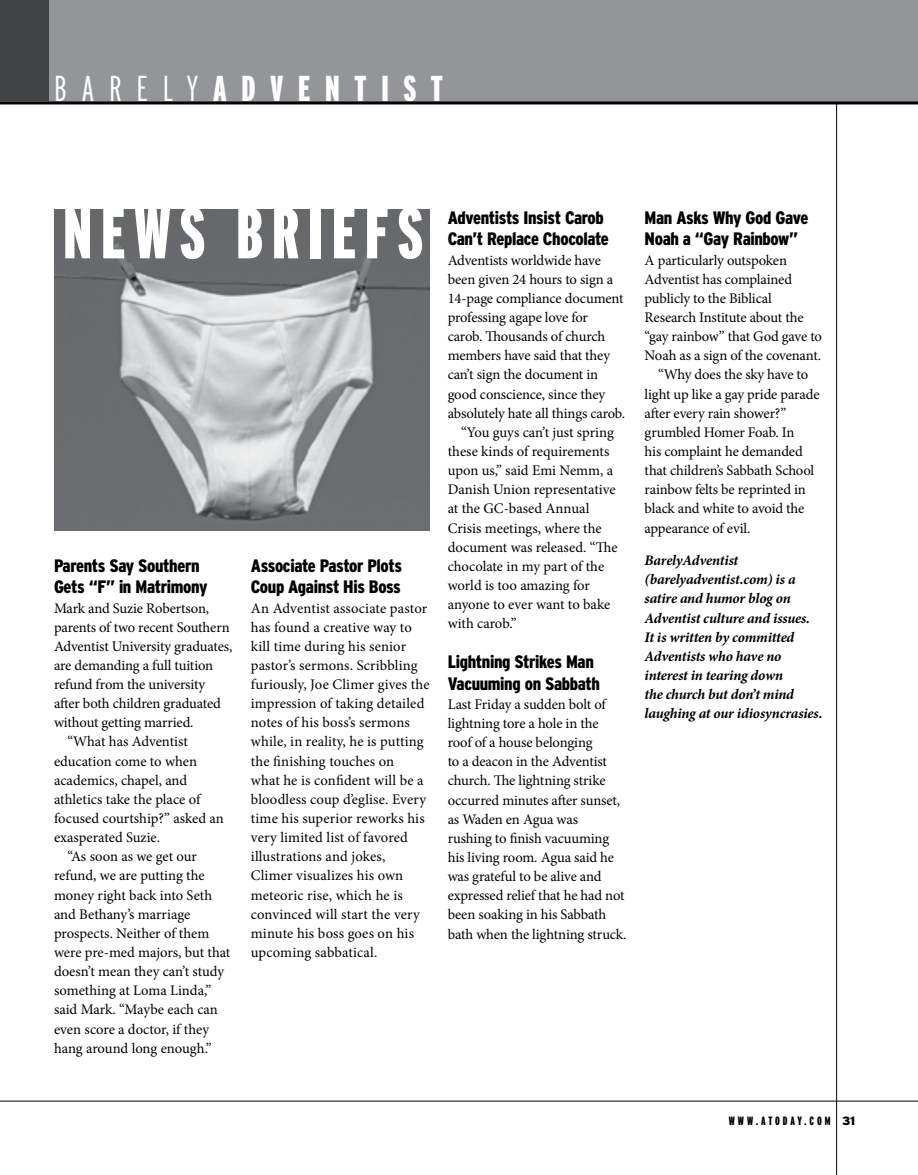
<style>
.page{position:relative;width:918px;height:1175px;background:#fff}
.page>*{position:absolute;margin:0;border:0;box-sizing:border-box;transform-origin:0 0}
.t1{font:900 extra-condensed 71.85px "Interstate";letter-spacing:.12em;color:#fff}
.t2{font:900 extra-condensed 36px "Interstate";letter-spacing:.41em;color:#fff}
.t3{font:900 condensed 18px/21.6px "Interstate";letter-spacing:-.02em;color:#000}
.t4{font:14.7px/19.2px "Minion Pro";letter-spacing:-.005em;color:#000}
.t5{font:italic 700 14.7px/19.2px "Minion Pro";letter-spacing:-.015em;color:#000}
.t6{font:900 extra-condensed 12px "Interstate";letter-spacing:.24em;color:#000}
.s1{font-weight:300}
.s2{font-stretch:normal}
</style>
<div class="page">
<hr style="left:836px;top:74px;width:1px;height:1100px;background:#000">
<img style="left:54px;top:209px;width:376px;height:321px">
<div style="left:0;top:0;width:918px;height:103px;background:#939598"></div>
<div style="left:0;top:0;width:48px;height:101px;background:#414244"></div>
<hr style="left:0;top:1100px;width:918px;height:1px;background:#000">
<hr style="left:0;top:101px;width:918px;height:3px;background:#000">
<h2 class="t2" style="left:54px;top:69px;width:391px"><span class="s1">BARELY</span>ADVENTIST</h2>
<h1 class="t1" style="left:63px;top:193px;width:362px">NEWS BRIEFS</h1>
<p class="t3" style="left:54px;top:554px;width:155px">Parents Say Southern<br>Gets “F” in Matrimony</p>
<p class="t4" style="left:54px;top:598px;width:157px">Mark and Suzie Robertson,</p>
<p class="t4" style="left:54px;top:617px;width:177px">parents of two recent Southern</p>
<p class="t4" style="left:54px;top:636px;width:180px">Adventist University graduates,</p>
<p class="t4" style="left:54px;top:655px;width:161px">are demanding a full tuition</p>
<p class="t4" style="left:54px;top:675px;width:153px">refund from the university</p>
<p class="t4" style="left:54px;top:694px;width:168px">after both children graduated</p>
<p class="t4" style="left:54px;top:713px;width:141px">without getting married.</p>
<p class="t4" style="left:67px;top:732px;width:122px">“What has Adventist</p>
<p class="t4" style="left:54px;top:751px;width:145px">education come to when</p>
<p class="t4" style="left:54px;top:770px;width:135px">academics, chapel, and</p>
<p class="t4" style="left:54px;top:789px;width:149px">athletics take the place of</p>
<p class="t4" style="left:54px;top:808px;width:171px">focused courtship?” asked an</p>
<p class="t4" style="left:54px;top:828px;width:108px">exasperated Suzie.</p>
<p class="t4" style="left:67px;top:847px;width:131px">“As soon as we get our</p>
<p class="t4" style="left:54px;top:866px;width:152px">refund, we are putting the</p>
<p class="t4" style="left:54px;top:885px;width:160px">money right back into Seth</p>
<p class="t4" style="left:54px;top:904px;width:138px">and Bethany’s marriage</p>
<p class="t4" style="left:54px;top:923px;width:157px">prospects. Neither of them</p>
<p class="t4" style="left:54px;top:942px;width:178px">were pre-med majors, but that</p>
<p class="t4" style="left:54px;top:961px;width:172px">doesn’t mean they can’t study</p>
<p class="t4" style="left:54px;top:981px;width:159px">something at Loma Linda,”</p>
<p class="t4" style="left:54px;top:1000px;width:165px">said Mark. “Maybe each can</p>
<p class="t4" style="left:54px;top:1019px;width:157px">even score a doctor, if they</p>
<p class="t4" style="left:54px;top:1038px;width:159px">hang around long enough.”</p>
<p class="t3" style="left:251px;top:554px;width:153px">Associate Pastor Plots<br>Coup Against His Boss</p>
<p class="t4" style="left:251px;top:598px;width:180px">An Adventist associate pastor has found a creative way to kill time during his senior pastor’s sermons. Scribbling furiously, Joe Climer gives the impression of taking detailed notes of his boss’s sermons while, in reality, he is putting the finishing touches on<br>what he is confident will be a bloodless coup d’eglise. Every time his superior reworks his very limited list of favored illustrations and jokes,<br>Climer visualizes his own meteoric rise, which he is convinced will start the very minute his boss goes on his upcoming sabbatical.</p>
<p class="t3" style="left:448px;top:207px;width:163px">Adventists Insist Carob<br>Can’t Replace Chocolate</p>
<p class="t4" style="left:448px;top:250px;width:155px">Adventists worldwide have</p>
<p class="t4" style="left:448px;top:269px;width:167px">been given 24 hours to sign a</p>
<p class="t4" style="left:448px;top:289px;width:177px">14-page compliance document</p>
<p class="t4" style="left:448px;top:308px;width:142px">professing agape love for</p>
<p class="t4" style="left:448px;top:327px;width:159px">carob. Thousands of church</p>
<p class="t4" style="left:448px;top:346px;width:164px">members have said that they</p>
<p class="t4" style="left:448px;top:365px;width:152px">can’t sign the document in</p>
<p class="t4" style="left:448px;top:384px;width:159px">good conscience, since they</p>
<p class="t4" style="left:448px;top:403px;width:179px">absolutely hate all things carob.</p>
<p class="t4" style="left:461px;top:422px;width:154px">“You guys can’t just spring</p>
<p class="t4" style="left:448px;top:442px;width:163px">these kinds of requirements</p>
<p class="t4" style="left:448px;top:461px;width:167px">upon us,” said Emi Nemm, a</p>
<p class="t4" style="left:448px;top:480px;width:169px">Danish Union representative</p>
<p class="t4" style="left:448px;top:499px;width:143px">at the GC-based Annual</p>
<p class="t4" style="left:448px;top:518px;width:156px">Crisis meetings, where the</p>
<p class="t4" style="left:448px;top:537px;width:171px">document was released. “The</p>
<p class="t4" style="left:448px;top:556px;width:158px">chocolate in my part of the</p>
<p class="t4" style="left:448px;top:575px;width:144px">world is too amazing for</p>
<p class="t4" style="left:448px;top:595px;width:164px">anyone to ever want to bake</p>
<p class="t4" style="left:448px;top:614px;width:70px">with carob.”</p>
<p class="t3" style="left:448px;top:651px;width:154px">Lightning Strikes Man<br>Vacuuming on Sabbath</p>
<p class="t4" style="left:448px;top:694px;width:180px">Last Friday a sudden bolt of lightning tore a hole in the roof of a house belonging<br>to a deacon in the Adventist church. The lightning strike occurred minutes after sunset, as Waden en Agua was<br>rushing to finish vacuuming his living room. Agua said he was grateful to be alive and expressed relief that he had not been soaking in his Sabbath bath when the lightning struck.</p>
<p class="t3" style="left:645px;top:207px;width:165px">Man Asks Why God Gave<br>Noah a “Gay Rainbow”</p>
<p class="t4" style="left:645px;top:250px;width:144px">A particularly outspoken</p>
<p class="t4" style="left:645px;top:269px;width:149px">Adventist has complained</p>
<p class="t4" style="left:645px;top:289px;width:129px">publicly to the Biblical</p>
<p class="t4" style="left:645px;top:308px;width:160px">Research Institute about the</p>
<p class="t4" style="left:645px;top:327px;width:179px">“gay rainbow” that God gave to</p>
<p class="t4" style="left:645px;top:346px;width:178px">Noah as a sign of the covenant.</p>
<p class="t4" style="left:658px;top:365px;width:152px">“Why does the sky have to</p>
<p class="t4" style="left:645px;top:384px;width:177px">light up like a gay pride parade</p>
<p class="t4" style="left:645px;top:403px;width:143px">after every rain shower?”</p>
<p class="t4" style="left:645px;top:422px;width:151px">grumbled Homer Foab. In</p>
<p class="t4" style="left:645px;top:442px;width:160px">his complaint he demanded</p>
<p class="t4" style="left:645px;top:461px;width:171px">that children’s Sabbath School</p>
<p class="t4" style="left:645px;top:480px;width:163px">rainbow felts be reprinted in</p>
<p class="t4" style="left:645px;top:499px;width:161px">black and white to avoid the</p>
<p class="t4" style="left:645px;top:518px;width:107px">appearance of evil.</p>
<p class="t5" style="left:645px;top:550px;width:179px">BarelyAdventist (barelyadventist.com) is a satire and humor blog on<br>Adventist culture and issues.<br>It is written by committed<br>Adventists who have no interest in tearing down<br>the church but don’t mind laughing at our idiosyncrasies.</p>
<p class="t6" style="left:729px;top:1114px;width:128px">WWW.ATODAY.COM <span class="s2">31</span></p>
</div>
